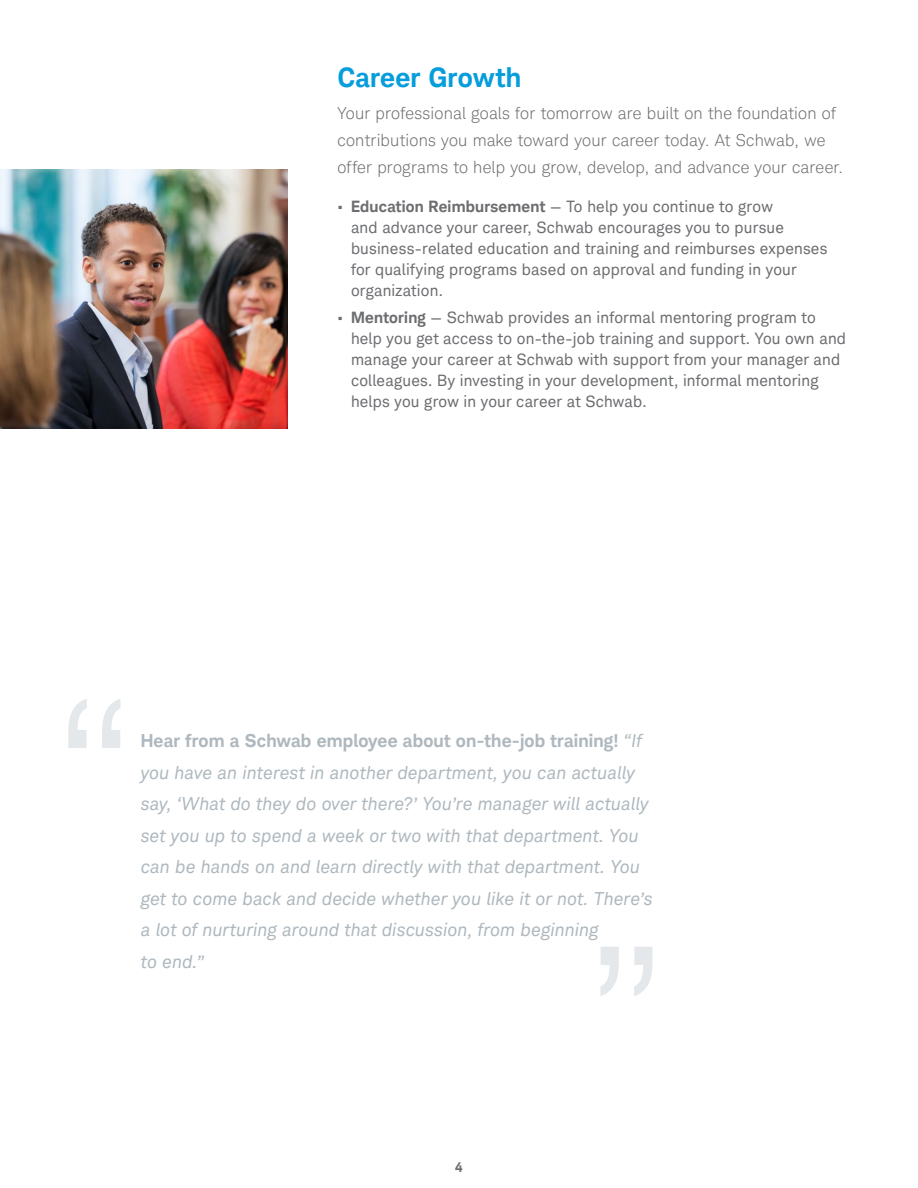
<style>
.page{position:relative;width:918px;height:1188px;background:#fff}
.page>*{position:absolute;margin:0;border:0;box-sizing:border-box;transform-origin:0 0}
.P2-Intro-18_26_text{font:300 216px "Charles Modern";color:#e4e8eb}
.P2-Intro-18_26{font:700 27px "Charles Modern";letter-spacing:.015em;color:#069ddc}
.P2-Intro-18_26_text-2{font:italic 18px/31.5px "Charles Modern";letter-spacing:.01em;color:#aeb8be}
.P2-intro-11_18{font:300 16.5px/27px "Charles Modern";letter-spacing:.015em;color:#6c6d70}
.t1{font:15.75px/21px "Charles Modern";letter-spacing:.01em;color:#6c6d70}
.t2{font:700 13.5px "Charles Modern";color:#6c6d70}
.s1{font-weight:700}
.s2{font-weight:700;font-style:normal}
</style>
<div class="page">
<img style="left:0;top:170px;width:288px;height:259px">
<p class="P2-Intro-18_26" style="left:338px;top:61px;width:185px">Career Growth</p>
<p class="P2-intro-11_18" style="left:338px;top:99px;width:507px">Your professional goals for tomorrow are built on the foundation of contributions you make toward your career today. At Schwab, we offer programs to help you grow, develop, and advance your career.</p>
<p class="t1" style="left:351px;top:196px;width:478px;text-indent:-14px">• <span class="s1">Education Reimbursement</span> — To help you continue to grow<br>and advance your career, Schwab encourages you to pursue business-related education and training and reimburses expenses for qualifying programs based on approval and funding in your organization.</p>
<p class="t1" style="left:351px;top:307px;width:497px;text-indent:-14px">• <span class="s1">Mentoring</span> — Schwab provides an informal mentoring program to help you get access to on-the-job training and support. You own and manage your career at Schwab with support from your manager and colleagues. By investing in your development, informal mentoring helps you grow in your career at Schwab.</p>
<p class="P2-Intro-18_26_text" style="left:52px;top:650px;width:86px">“</p>
<p class="P2-Intro-18_26_text-2" style="left:141px;top:725px;width:513px"><span class="s2">Hear from a Schwab employee about on-the-job training!</span> “If you have an interest in another department, you can actually say, ‘What do they do over there?’ You’re manager will actually set you up to spend a week or two with that department. You can be hands on and learn directly with that department. You get to come back and decide whether you like it or not. There’s a lot of nurturing around that discussion, from beginning<br>to end.”</p>
<p class="P2-Intro-18_26_text" style="left:584px;top:896px;width:86px">”</p>
<p class="t2" style="left:455px;top:1159px;width:9px">4</p>
</div>
